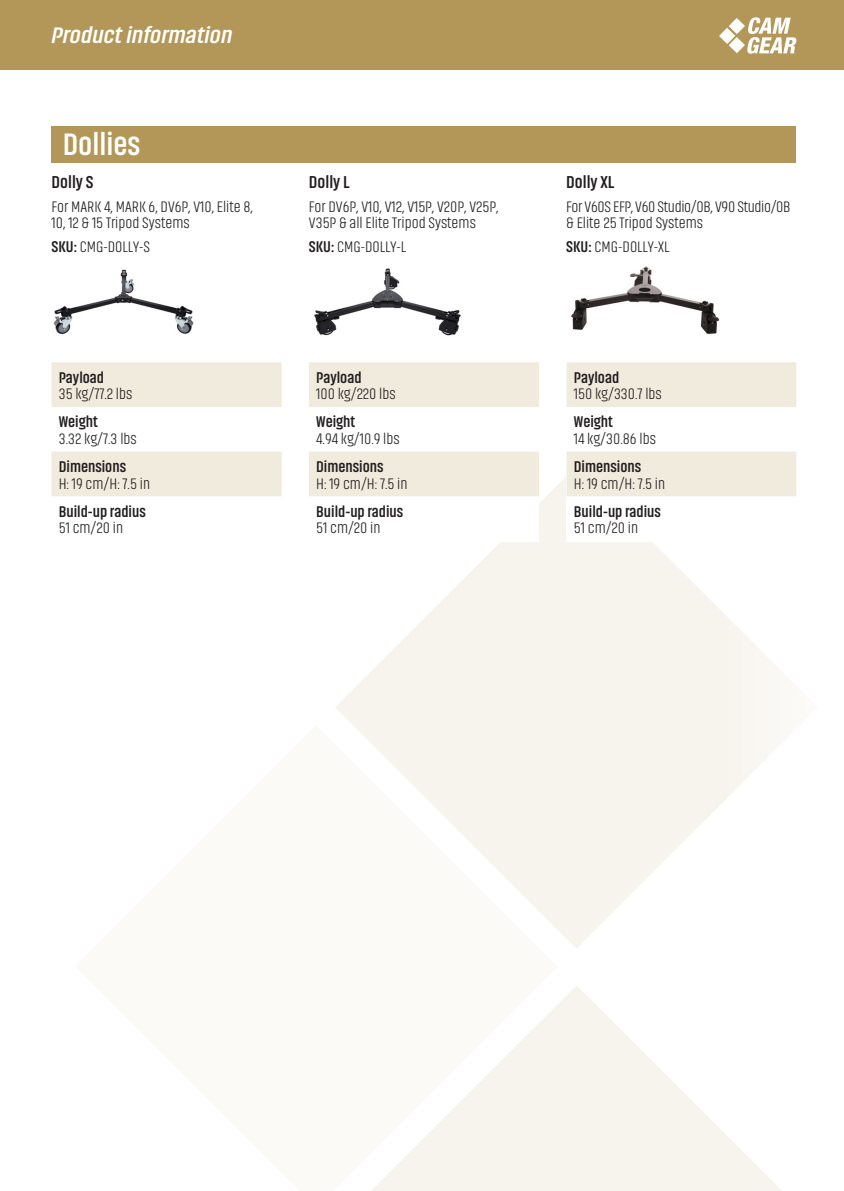
<style>
.page{position:relative;width:844px;height:1191px;background:#fff}
.page>*{position:absolute;margin:0;border:0;box-sizing:border-box;transform-origin:0 0}
.t1{font:700 31.5px "Akhand";color:#fff}
.t2{font:italic 700 22.75px "Akhand";color:#fff;scale:1.09 1}
.t3{font:700 17.5px "Akhand";color:#211d1f}
.t4{font:300 15.75px/16.6px "Akhand";color:#211d1f}
.t5{font:700 15.75px "Akhand";color:#211d1f}
.t6{font:300 15.75px/16.6px "Akhand";letter-spacing:-.02em;color:#211d1f}
.s1{font-weight:700}
</style>
<div class="page">
<svg style="left:557px;top:986px;width:225px;height:205px;fill:#f7f4ee"></svg>
<svg style="left:371px;top:1006px;width:186px;height:185px;fill:#faf8f4"></svg>
<svg style="left:336px;top:466px;width:461px;height:482px;fill:#f7f4ee"></svg>
<div style="left:0;top:0;width:843px;height:69px;background:#b39758"></div>
<div style="left:52px;top:126px;width:744px;height:37px;background:#b39758"></div>
<img style="left:53px;top:269px;width:141px;height:65px">
<svg style="left:51px;top:362px;width:230px;height:134px"></svg>
<svg style="left:274px;top:362px;width:8px;height:53px"></svg>
<img style="left:314px;top:268px;width:147px;height:68px">
<img style="left:571px;top:266px;width:149px;height:69px">
<div style="left:309px;top:362px;width:230px;height:180px;background:#fff"></div>
<svg style="left:309px;top:362px;width:230px;height:134px"></svg>
<div style="left:566px;top:362px;width:230px;height:180px;background:#fff"></div>
<svg style="left:566px;top:362px;width:230px;height:134px"></svg>
<svg style="left:719px;top:17px;width:77px;height:37px"></svg>
<h2 class="t2" style="left:50px;top:24px;width:172px">Productinformation</h2>
<h1 class="t1" style="left:63px;top:127px;width:79px">Dollies</h1>
<p class="t3" style="left:52px;top:173px;width:43px">Dolly S</p>
<p class="t4" style="left:52px;top:198px;width:203px">For MARK 4, MARK 6, DV6P, V10, Elite 8,<br>10, 12 &amp; 15 Tripod Systems</p>
<p class="t4" style="left:52px;top:238px;width:100px"><span class="s1">SKU:</span> CMG-DOLLY-S</p>
<p class="t5" style="left:59px;top:369px;width:47px">Payload</p>
<p class="t4" style="left:59px;top:386px;width:75px">35 kg/77.2 lbs</p>
<p class="t5" style="left:59px;top:414px;width:40px">Weight</p>
<p class="t4" style="left:59px;top:430px;width:80px">3.32 kg/7.3 lbs</p>
<p class="t5" style="left:59px;top:458px;width:69px">Dimensions</p>
<p class="t4" style="left:59px;top:475px;width:93px">H: 19 cm/H: 7.5 in</p>
<p class="t5" style="left:59px;top:503px;width:89px">Build-up radius</p>
<p class="t4" style="left:59px;top:520px;width:66px">51 cm/20 in</p>
<p class="t3" style="left:309px;top:173px;width:42px">Dolly L</p>
<p class="t4" style="left:309px;top:198px;width:191px">For DV6P, V10, V12, V15P, V20P, V25P,<br>V35P &amp; all Elite Tripod Systems</p>
<p class="t4" style="left:309px;top:238px;width:99px"><span class="s1">SKU:</span> CMG-DOLLY-L</p>
<p class="t5" style="left:316px;top:369px;width:47px">Payload</p>
<p class="t4" style="left:316px;top:386px;width:81px">100 kg/220 lbs</p>
<p class="t5" style="left:316px;top:414px;width:40px">Weight</p>
<p class="t4" style="left:316px;top:430px;width:85px">4.94 kg/10.9 lbs</p>
<p class="t5" style="left:316px;top:458px;width:69px">Dimensions</p>
<p class="t4" style="left:316px;top:475px;width:93px">H: 19 cm/H: 7.5 in</p>
<p class="t5" style="left:316px;top:503px;width:89px">Build-up radius</p>
<p class="t4" style="left:316px;top:520px;width:66px">51 cm/20 in</p>
<p class="t3" style="left:566px;top:173px;width:50px">Dolly XL</p>
<p class="t6" style="left:566px;top:198px;width:226px">For V60S EFP, V60 Studio/OB, V90 Studio/OB &amp; Elite 25 Tripod Systems</p>
<p class="t4" style="left:566px;top:238px;width:105px"><span class="s1">SKU:</span> CMG-DOLLY-XL</p>
<p class="t5" style="left:573px;top:369px;width:47px">Payload</p>
<p class="t4" style="left:573px;top:386px;width:89px">150 kg/330.7 lbs</p>
<p class="t5" style="left:573px;top:414px;width:40px">Weight</p>
<p class="t4" style="left:573px;top:430px;width:84px">14 kg/30.86 lbs</p>
<p class="t5" style="left:573px;top:458px;width:69px">Dimensions</p>
<p class="t4" style="left:573px;top:475px;width:93px">H: 19 cm/H: 7.5 in</p>
<p class="t5" style="left:573px;top:503px;width:89px">Build-up radius</p>
<p class="t4" style="left:573px;top:520px;width:66px">51 cm/20 in</p>
</div>
